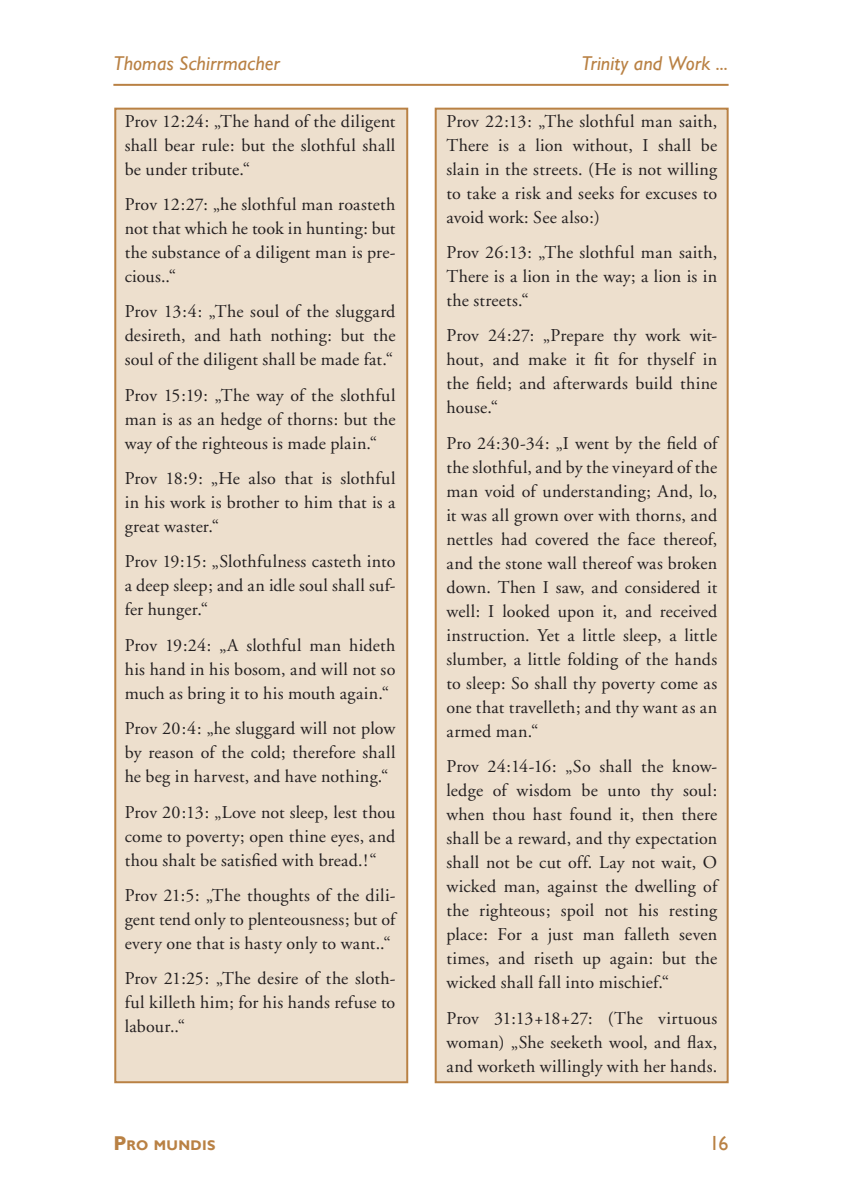
<style>
.page{position:relative;width:842px;height:1191px;background:#fff}
.page>*{position:absolute;margin:0;border:0;box-sizing:border-box;transform-origin:0 0}
.t1{font:italic 20px "Gill Sans";letter-spacing:.005em;color:#b98144}
.t2{font:20px "Gill Sans";color:#b98144}
.t3{font:18px/24px "Adobe Garamond";letter-spacing:.015em;color:#231f20;text-align:justify}
.t4{font:700 14px "Gill Sans";letter-spacing:.02em;color:#b98144}
.s1{font-size:20px}
</style>
<div class="page">
<hr style="left:113px;top:84px;width:616px;height:2px;background:#b98144">
<div style="left:436px;top:109px;width:292px;height:973px;background:#eddfcd"></div>
<div style="left:435px;top:108px;width:294px;height:975px;border:2px solid #b98144"></div>
<div style="left:115px;top:109px;width:292px;height:973px;background:#eddfcd"></div>
<div style="left:114px;top:108px;width:294px;height:975px;border:2px solid #b98144"></div>
<p class="t1" style="left:113px;top:52px;width:168px">Thomas Schirrmacher</p>
<p class="t1" style="left:581px;top:52px;width:148px">Trinity and Work ...</p>
<p class="t3" style="left:125px;top:109px;width:272px">Prov 12:24: „The hand of the diligent shall bear rule: but the slothful shall be under tribute.“</p>
<p class="t3" style="left:125px;top:193px;width:272px">Prov 12:27: „he slothful man roasteth not that which he took in hunting: but the substance of a diligent man is pre&shy;cious..“</p>
<p class="t3" style="left:125px;top:300px;width:272px">Prov 13:4: „The soul of the sluggard desireth, and hath nothing: but the soul of the diligent shall be made fat.“</p>
<p class="t3" style="left:125px;top:383px;width:272px">Prov 15:19: „The way of the slothful man is as an hedge of thorns: but the way of the righteous is made plain.“</p>
<p class="t3" style="left:125px;top:467px;width:272px">Prov 18:9: „He also that is slothful in his work is brother to him that is a great waster.“</p>
<p class="t3" style="left:125px;top:550px;width:272px">Prov 19:15: „Slothfulness casteth into a deep sleep; and an idle soul shall suf&shy;fer hunger.“</p>
<p class="t3" style="left:125px;top:633px;width:272px">Prov 19:24: „A slothful man hideth his hand in his bosom, and will not so much as bring it to his mouth again.“</p>
<p class="t3" style="left:125px;top:717px;width:272px">Prov 20:4: „he sluggard will not plow by reason of the cold; therefore shall he beg in harvest, and have nothing.“</p>
<p class="t3" style="left:125px;top:800px;width:272px">Prov 20:13: „Love not sleep, lest thou come to poverty; open thine eyes, and thou shalt be satisfied with bread.!“</p>
<p class="t3" style="left:125px;top:883px;width:272px">Prov 21:5: „The thoughts of the dili&shy;gent tend only to plenteousness; but of every one that is hasty only to want..“</p>
<p class="t3" style="left:125px;top:967px;width:272px">Prov 21:25: „The desire of the sloth&shy;ful killeth him; for his hands refuse to labour..“</p>
<p class="t3" style="left:446px;top:109px;width:272px">Prov 22:13: „The slothful man saith, There is a lion without, I shall be slain in the streets. (He is not willing to take a risk and seeks for excuses to avoid work: See also:)</p>
<p class="t3" style="left:446px;top:241px;width:272px">Prov 26:13: „The slothful man saith, There is a lion in the way; a lion is in the streets.“</p>
<p class="t3" style="left:446px;top:324px;width:272px">Prov 24:27: „Prepare thy work wit&shy;hout, and make it fit for thyself in the field; and afterwards build thine house.“</p>
<p class="t3" style="left:446px;top:431px;width:272px">Pro 24:30-34: „I went by the field of the slothful, and by the vineyard of the man void of understanding; And, lo, it was all grown over with thorns, and nettles had covered the face thereof, and the stone wall thereof was broken down. Then I saw, and considered it well: I looked upon it, and received instruction. Yet a little sleep, a little slumber, a little folding of the hands to sleep: So shall thy poverty come as one that travelleth; and thy want as an armed man.“</p>
<p class="t3" style="left:446px;top:755px;width:272px">Prov 24:14-16: „So shall the know&shy;ledge of wisdom be unto thy soul: when thou hast found it, then there shall be a reward, and thy expectation shall not be cut off. Lay not wait, O wicked man, against the dwelling of the righteous; spoil not his resting place: For a just man falleth seven times, and riseth up again: but the wicked shall fall into mischief.“</p>
<p class="t3" style="left:446px;top:1006px;width:272px">Prov 31:13+18+27: (The virtuous woman) „She seeketh wool, and flax, and worketh willingly with her hands.</p>
<p class="t4" style="left:113px;top:1137px;width:104px"><span class="s1">P</span>RO MUNDIS</p>
<p class="t2" style="left:709px;top:1131px;width:21px">16</p>
</div>
